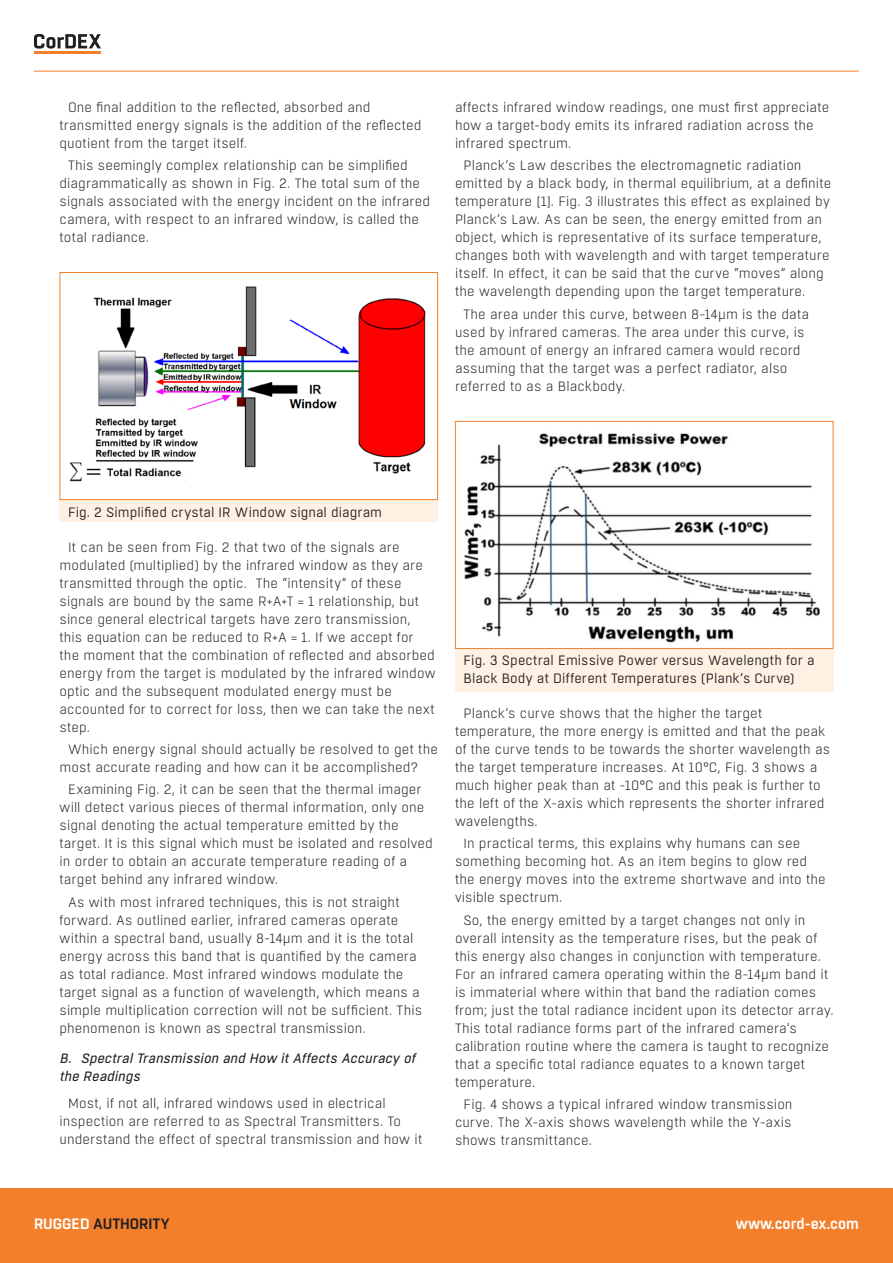
<style>
.page{position:relative;width:893px;height:1263px;background:#fff}
.page>*{position:absolute;margin:0;border:0;box-sizing:border-box;transform-origin:0 0}
.t1{font:600 15px "Boxed";color:#231f20}
.t2{font:600 15px "Boxed";color:#fff}
.Body{font:300 13.5px/18px "Boxed";letter-spacing:.005em;color:#231f20}
.Picture_Titles{font:13.5px/18px "Boxed";letter-spacing:.005em;color:#231f20}
.Italic_Titles{font:italic 13.5px/18px "Boxed";color:#231f20}
.s1{color:#fff}
</style>
<div class="page">
<svg style="left:34px;top:34px;width:67px;height:15px"></svg>
<hr style="left:34px;top:51px;width:67px;height:3px;background:#f47f2a">
<hr style="left:34px;top:71px;width:825px;height:1px;background:#f47f2a">
<div style="left:0;top:1189px;width:893px;height:74px;background:#f47f2a"></div>
<div style="left:455px;top:649px;width:378px;height:42px;background:#fef0e3"></div>
<div style="left:60px;top:500px;width:378px;height:21px;background:#fef0e3"></div>
<img style="left:69px;top:286px;width:357px;height:196px">
<div style="left:60px;top:272px;width:378px;height:228px;border:1px solid #f47f2a"></div>
<img style="left:464px;top:433px;width:356px;height:210px">
<div style="left:455px;top:421px;width:378px;height:228px;border:1px solid #f47f2a"></div>
<p class="Body" style="left:60px;top:99px;width:363px;text-indent:9px">One final addition to the reflected, absorbed and transmitted energy signals is the addition of the reflected quotient from the target itself.</p>
<p class="Body" style="left:60px;top:157px;width:372px;text-indent:9px">This seemingly complex relationship can be simplified diagrammatically as shown in Fig. 2. The total sum of the signals associated with the energy incident on the infrared camera, with respect to an infrared window, is called the total radiance.</p>
<p class="Body" style="left:455px;top:99px;width:376px">affects infrared window readings, one must first appreciate how a target-body emits its infrared radiation across the infrared spectrum.</p>
<p class="Body" style="left:455px;top:157px;width:378px;text-indent:9px">Planck’s Law describes the electromagnetic radiation emitted by a black body, in thermal equilibrium, at a definite temperature [1]. Fig. 3 illustrates this effect as explained by Planck’s Law. As can be seen, the energy emitted from an object, which is representative of its surface temperature, changes both with wavelength and with target temperature itself. In effect, it can be said that the curve “moves” along the wavelength depending upon the target temperature.</p>
<p class="Body" style="left:455px;top:305px;width:356px;text-indent:9px">The area under this curve, between 8-14µm is the data used by infrared cameras. The area under this curve, is the amount of energy an infrared camera would record assuming that the target was a perfect radiator, also referred to as a Blackbody.</p>
<p class="Picture_Titles" style="left:68px;top:503px;width:316px">Fig. 2 Simplified crystal IR Window signal diagram</p>
<p class="Body" style="left:60px;top:538px;width:378px;text-indent:9px">It can be seen from Fig. 2 that two of the signals are modulated (multiplied) by the infrared window as they are transmitted through the optic. The “intensity” of these signals are bound by the same R+A+T = 1 relationship, but since general electrical targets have zero transmission, this equation can be reduced to R+A = 1. If we accept for the moment that the combination of reflected and absorbed energy from the target is modulated by the infrared window optic and the subsequent modulated energy must be accounted for to correct for loss, then we can take the next step.</p>
<p class="Body" style="left:60px;top:740px;width:380px;text-indent:9px">Which energy signal should actually be resolved to get the most accurate reading and how can it be accomplished?</p>
<p class="Body" style="left:60px;top:781px;width:375px;text-indent:9px">Examining Fig. 2, it can be seen that the thermal imager will detect various pieces of thermal information, only one signal denoting the actual temperature emitted by the target. It is this signal which must be isolated and resolved in order to obtain an accurate temperature reading of a target behind any infrared window.</p>
<p class="Body" style="left:60px;top:893px;width:364px;text-indent:9px">As with most infrared techniques, this is not straight forward. As outlined earlier, infrared cameras operate within a spectral band, usually 8-14µm and it is the total energy across this band that is quantified by the camera as total radiance. Most infrared windows modulate the target signal as a function of wavelength, which means a simple multiplication correction will not be sufficient. This phenomenon is known as spectral transmission.</p>
<p class="Italic_Titles" style="left:60px;top:1050px;width:360px">B. SpectralTransmission and How itAffects Accuracyof the Readings</p>
<p class="Body" style="left:60px;top:1094px;width:364px;text-indent:9px">Most, if not all, infrared windows used in electrical inspection are referred to as Spectral Transmitters. To understand the effect of spectral transmission and how it</p>
<p class="Picture_Titles" style="left:463px;top:651px;width:353px">Fig. 3 Spectral Emissive Power versus Wavelength for a<br>Black Body at Different Temperatures (Plank’s Curve)</p>
<p class="Body" style="left:455px;top:704px;width:377px;text-indent:9px">Planck’s curve shows that the higher the target temperature, the more energy is emitted and that the peak of the curve tends to be towards the shorter wavelength as the target temperature increases. At 10°C, Fig. 3 shows a much higher peak than at -10°C and this peak is further to the left of the X-axis which represents the shorter infrared wavelengths.</p>
<p class="Body" style="left:455px;top:835px;width:372px;text-indent:9px">In practical terms, this explains why humans can see something becoming hot. As an item begins to glow red the energy moves into the extreme shortwave and into the visible spectrum.</p>
<p class="Body" style="left:455px;top:911px;width:380px;text-indent:9px">So, the energy emitted by a target changes not only in overall intensity as the temperature rises, but the peak of this energy also changes in conjunction with temperature.<br>For an infrared camera operating within the 8-14µm band it is immaterial where within that band the radiation comes from; just the total radiance incident upon its detector array.<br>This total radiance forms part of the infrared camera’s calibration routine where the camera is taught to recognize that a specific total radiance equates to a known target temperature.</p>
<p class="Body" style="left:455px;top:1095px;width:339px;text-align:justify;text-indent:9px">Fig. 4 shows a typical infrared window transmission curve. The X-axis shows wavelength while the Y-axis shows transmittance.</p>
<p class="t1" style="left:34px;top:1214px;width:137px"><span class="s1">RUGGED</span> AUTHORITY</p>
<p class="t2" style="left:736px;top:1214px;width:125px">www.cord-ex.com</p>
</div>
